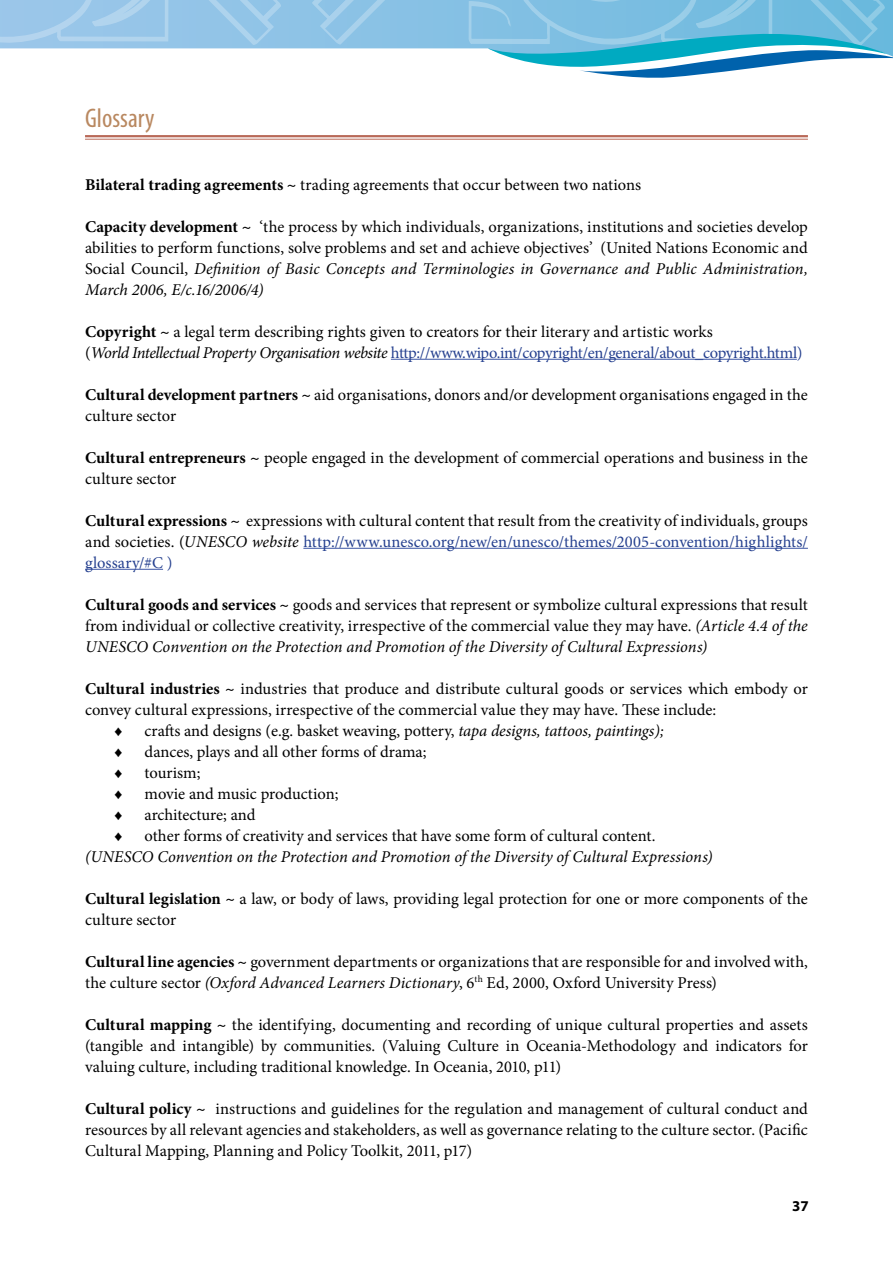
<style>
.page{position:relative;width:893px;height:1263px;background:#fff}
.page>*{position:absolute;margin:0;border:0;box-sizing:border-box;transform-origin:0 0}
.t1{font:condensed 27px "Myriad Pro";color:#b98860}
.t2{font:16.5px/21px "Minion Pro";color:#000}
.t3{font:italic 16.5px "Minion Pro";color:#000}
.t4{font:700 15px "Myriad Pro";color:#000}
.t5{font:12px "Letter Gothic Std";color:#000}
.s1{font-weight:700}
.s2{font-style:italic}
.s3{color:#25408f}
</style>
<div class="page">
<svg style="left:0;top:0;width:467px;height:49px;background:#92c5e6"></svg>
<svg style="left:0;top:0;width:282px;height:46px;background:#9ac7e9"></svg>
<svg style="left:312px;top:0;width:118px;height:45px;background:#8dc3e5"></svg>
<svg style="left:467px;top:0;width:426px;height:78px"></svg>
<hr style="left:85px;top:135px;width:723px;height:2px;background:#b96958">
<hr style="left:85px;top:139px;width:723px;height:1px;background:#b96958">
<hr style="left:391px;top:359px;width:406px;height:1px;background:#3953a4">
<hr style="left:303px;top:548px;width:505px;height:1px;background:#3953a4">
<hr style="left:85px;top:569px;width:78px;height:1px;background:#3953a4">
<h1 class="t1" style="left:85px;top:101px;width:71px">Glossary</h1>
<p class="t2" style="left:85px;top:174px;width:558px"><span class="s1">Bilateral trading agreements ~</span> trading agreements that occur between two nations</p>
<p class="t2" style="left:85px;top:216px;width:724px;text-align:justify"><span class="s1">Capacity development ~</span> ‘the process by which individuals, organizations, institutions and societies develop abilities to perform functions, solve problems and set and achieve objectives’ (United Nations Economic and Social Council, <span class="s2">Definition of Basic Concepts and Terminologies in Governance and Public Administration, March 2006, E/c.16/2006/4)</span></p>
<p class="t2" style="left:85px;top:321px;width:719px"><span class="s1">Copyright ~</span> a legal term describing rights given to creators for their literary and artistic works<br>(<span class="s2">World Intellectual Property Organisation website</span> <span class="s3">http://www.wipo.int/copyright/en/general/about_copyright.html)</span></p>
<p class="t2" style="left:85px;top:384px;width:724px"><span class="s1">Cultural development partners ~</span> aid organisations, donors and/or development organisations engaged in the culture sector</p>
<p class="t2" style="left:85px;top:447px;width:724px"><span class="s1">Cultural entrepreneurs ~</span> people engaged in the development of commercial operations and business in the culture sector</p>
<p class="t2" style="left:85px;top:510px;width:724px;text-align:justify"><span class="s1">Cultural expressions ~</span> expressions with cultural content that result from the creativity of individuals, groups and societies. (<span class="s2">UNESCO website</span> <span class="s3">http://www.unesco.org/new/en/unesco/themes/2005-convention/highlights/ glossary/#C )</span></p>
<p class="t2" style="left:85px;top:594px;width:724px;text-align:justify"><span class="s1">Cultural goods and services ~</span> goods and services that represent or symbolize cultural expressions that result from individual or collective creativity, irrespective of the commercial value they may have. <span class="s2">(Article 4.4 of the UNESCO Convention on the Protection and Promotion of the Diversity of Cultural Expressions)</span></p>
<p class="t2" style="left:85px;top:678px;width:724px"><span class="s1">Cultural industries ~</span> industries that produce and distribute cultural goods or services which embody or convey cultural expressions, irrespective of the commercial value they may have. These include:</p>
<p class="t5" style="left:115px;top:724px;width:9px">♦</p>
<p class="t2" style="left:145px;top:720px;width:521px">crafts and designs (e.g. basket weaving, pottery, <span class="s2">tapa designs, tattoos, paintings);</span></p>
<p class="t5" style="left:115px;top:745px;width:9px">♦</p>
<p class="t2" style="left:145px;top:741px;width:284px">dances, plays and all other forms of drama;</p>
<p class="t5" style="left:115px;top:766px;width:9px">♦</p>
<p class="t2" style="left:145px;top:762px;width:57px">tourism;</p>
<p class="t5" style="left:115px;top:787px;width:9px">♦</p>
<p class="t2" style="left:145px;top:783px;width:195px">movie and music production;</p>
<p class="t5" style="left:115px;top:808px;width:9px">♦</p>
<p class="t2" style="left:145px;top:804px;width:112px">architecture; and</p>
<p class="t5" style="left:115px;top:829px;width:9px">♦</p>
<p class="t2" style="left:145px;top:825px;width:512px">other forms of creativity and services that have some form of cultural content.</p>
<p class="t3" style="left:85px;top:845px;width:629px">(UNESCO Convention on the Protection and Promotion of the Diversity of Cultural Expressions)</p>
<p class="t2" style="left:85px;top:888px;width:724px"><span class="s1">Cultural legislation ~</span> a law, or body of laws, providing legal protection for one or more components of the culture sector</p>
<p class="t2" style="left:85px;top:951px;width:724px"><span class="s1">Cultural line agencies ~</span> government departments or organizations that are responsible for and involved with, the culture sector <span class="s2">(Oxford Advanced Learners Dictionary</span>, 6<sup>th</sup> Ed, 2000, Oxford University Press)</p>
<p class="t2" style="left:85px;top:1014px;width:724px;text-align:justify"><span class="s1">Cultural mapping ~</span> the identifying, documenting and recording of unique cultural properties and assets (tangible and intangible) by communities. (Valuing Culture in Oceania-Methodology and indicators for valuing culture, including traditional knowledge. In Oceania, 2010, p11)</p>
<p class="t2" style="left:85px;top:1098px;width:724px;text-align:justify"><span class="s1">Cultural policy ~</span> instructions and guidelines for the regulation and management of cultural conduct and resources by all relevant agencies and stakeholders, as well as governance relating to the culture sector. (Pacific Cultural Mapping, Planning and Policy Toolkit, 2011, p17)</p>
<p class="t4" style="left:792px;top:1196px;width:18px">37</p>
</div>
